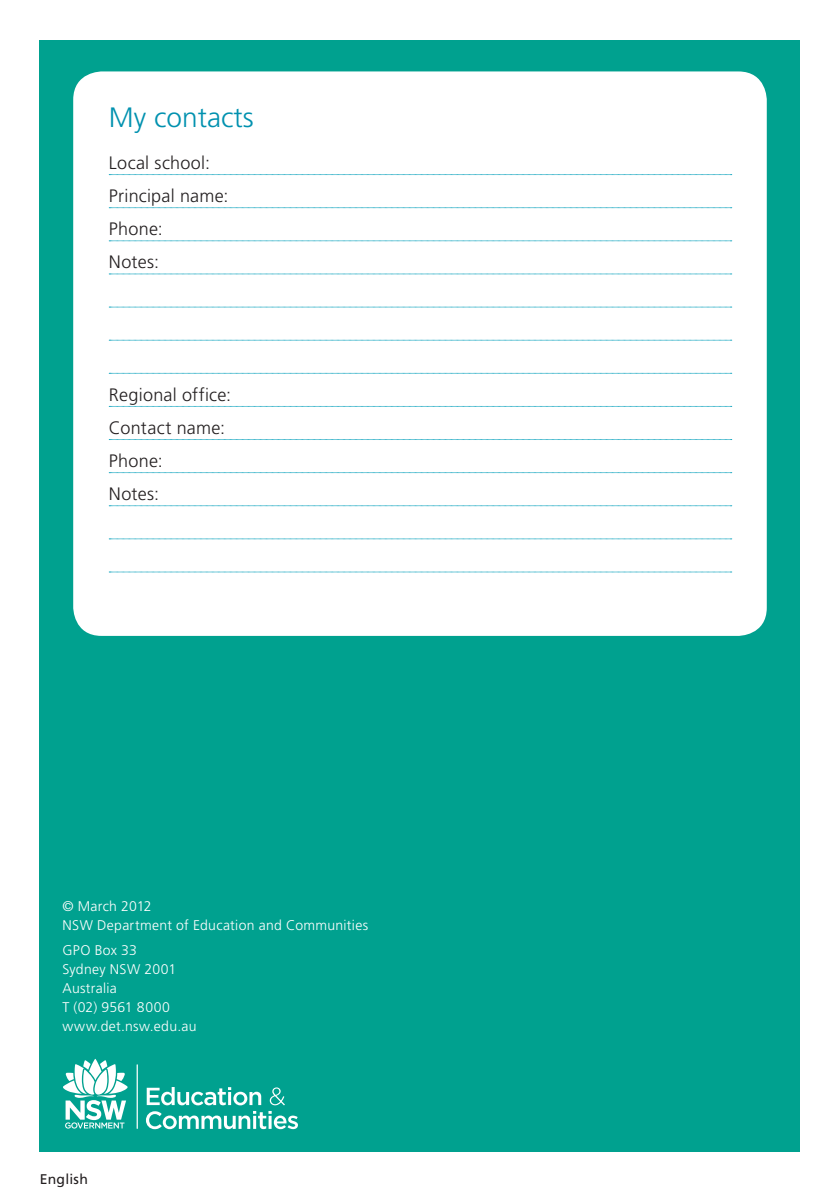
<style>
.page{position:relative;width:840px;height:1191px;background:#fff}
.page>*{position:absolute;margin:0;border:0;box-sizing:border-box;transform-origin:0 0}
.L1_Subhead__no_inden{font:300 28px "Frutiger LT Std";color:#0091af}
.Underline_contacts{font:300 18px "Frutiger LT Std";letter-spacing:.015em;color:#231f20}
.t1{font:300 14px/19px "Frutiger LT Std";letter-spacing:.02em;color:#fff}
.t2{font:14px "Frutiger LT Std";letter-spacing:.02em;color:#231f20}
</style>
<div class="page">
<div style="left:40px;top:40px;width:759px;height:1111px;background:#00a18f"></div>
<svg style="left:147px;top:1087px;width:114px;height:18px"></svg>
<svg style="left:269px;top:1087px;width:16px;height:18px"></svg>
<svg style="left:146px;top:1111px;width:152px;height:18px"></svg>
<hr style="left:136px;top:1064px;width:2px;height:64px;background:#fff">
<svg style="left:63px;top:1058px;width:64px;height:70px"></svg>
<div style="left:73px;top:71px;width:693px;height:565px;background:#fff;border-radius:28px"></div>
<svg style="left:109px;top:174px;width:622px;height:1px"></svg>
<svg style="left:109px;top:207px;width:622px;height:1px"></svg>
<svg style="left:109px;top:240px;width:622px;height:1px"></svg>
<svg style="left:109px;top:274px;width:622px;height:1px"></svg>
<svg style="left:109px;top:307px;width:622px;height:1px"></svg>
<svg style="left:109px;top:340px;width:622px;height:1px"></svg>
<svg style="left:109px;top:373px;width:622px;height:1px"></svg>
<svg style="left:109px;top:406px;width:622px;height:1px"></svg>
<svg style="left:109px;top:439px;width:622px;height:1px"></svg>
<svg style="left:109px;top:472px;width:622px;height:1px"></svg>
<svg style="left:109px;top:505px;width:622px;height:1px"></svg>
<svg style="left:109px;top:538px;width:622px;height:1px"></svg>
<svg style="left:109px;top:571px;width:622px;height:1px"></svg>
<p class="L1_Subhead__no_inden" style="left:109px;top:102px;width:146px">My contacts</p>
<p class="Underline_contacts" style="left:109px;top:152px;width:102px">Local school:</p>
<p class="Underline_contacts" style="left:109px;top:185px;width:121px">Principal name:</p>
<p class="Underline_contacts" style="left:109px;top:218px;width:55px">Phone:</p>
<p class="Underline_contacts" style="left:109px;top:252px;width:52px">Notes:</p>
<p class="Underline_contacts" style="left:109px;top:384px;width:124px">Regional office:</p>
<p class="Underline_contacts" style="left:109px;top:417px;width:118px">Contact name:</p>
<p class="Underline_contacts" style="left:109px;top:450px;width:55px">Phone:</p>
<p class="Underline_contacts" style="left:109px;top:483px;width:52px">Notes:</p>
<p class="t1" style="left:62px;top:896px;width:307px">© March 2012<br>NSW Department of Education and Communities</p>
<p class="t1" style="left:62px;top:940px;width:136px">GPO Box 33<br>Sydney NSW 2001<br>Australia<br>T (02) 9561 8000 www.det.nsw.edu.au</p>
<p class="t2" style="left:40px;top:1171px;width:50px">English</p>
</div>
